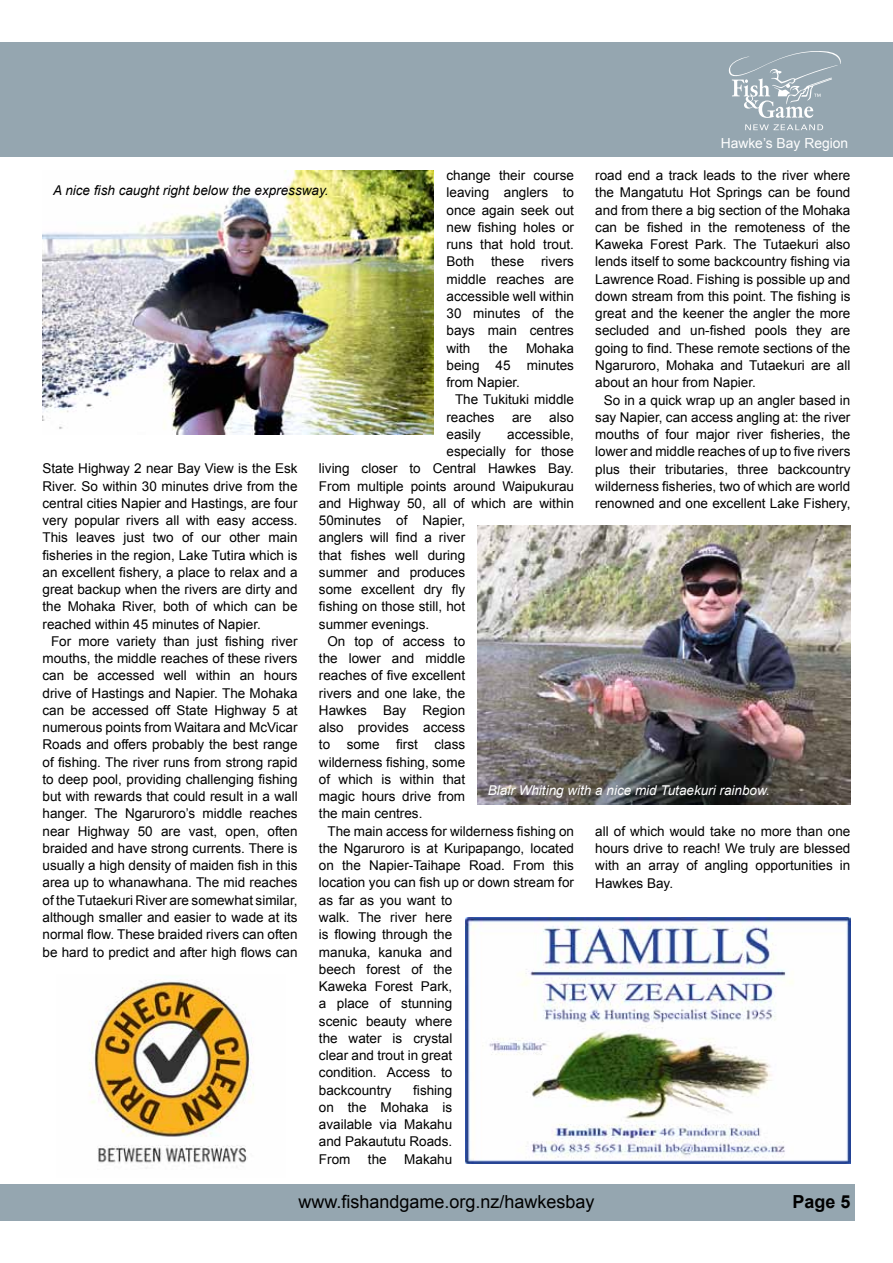
<style>
.page{position:relative;width:893px;height:1263px;background:#fff}
.page>*{position:absolute;margin:0;border:0;box-sizing:border-box;transform-origin:0 0}
.t1{font:18px "Arial";color:#000}
.t2{font:700 18px "Arial";color:#000}
.t3{font:13.8px "Arial";color:#fff}
.t4{font:13.5px/17.2px "Arial";color:#000;text-align:justify}
.t5{font:italic 13.5px "Arial";color:#fff}
.t6{font:italic 13.5px "Arial";color:#000}
</style>
<div class="page">
<div style="left:0;top:1184px;width:855px;height:37px;background:#95a6b0"></div>
<div style="left:0;top:43px;width:893px;height:114px;background:#95a6b0"></div>
<svg style="left:745px;top:124px;width:78px;height:6px"></svg>
<svg style="left:729px;top:51px;width:112px;height:67px"></svg>
<img style="left:478px;top:526px;width:372px;height:279px">
<img style="left:465px;top:917px;width:385px;height:246px">
<img style="left:43px;top:170px;width:391px;height:264px">
<img style="left:89px;top:981px;width:165px;height:188px">
<p class="t3" style="left:721px;top:134px;width:129px">Hawke’s Bay Region</p>
<p class="t4" style="left:446px;top:167px;width:129px">change their course leaving anglers to once again seek out new fishing holes or runs that hold trout.<br>Both</p>
<p class="t4" style="left:595px;top:167px;width:257px">road end a track leads to the river where the Mangatutu Hot Springs can be found and from there a big section of the Mohaka can be fished in the remoteness of the Kaweka Forest Park. The Tutaekuri also lends itself to some backcountry fishing via Lawrence Road. Fishing is possible up and down stream from this point. The fishing is great and the keener the angler the more secluded and un-fished pools they are going to find. These remote sections of the Ngaruroro, Mohaka and Tutaekuri are all about an hour from Napier.</p>
<p class="t4" style="left:595px;top:391px;width:257px;text-indent:9px">So in a quick wrap up an angler based in say Napier, can access angling at: the river mouths of four major river fisheries, the lower and middle reaches of up to five rivers plus their tributaries, three backcountry wilderness fisheries, two of which are world renowned and one excellent Lake Fishery,</p>
<p class="t6" style="left:53px;top:182px;width:277px">A nice fish caught right below the expressway.</p>
<p class="t4" style="left:446px;top:253px;width:129px;text-indent:95px">rivers middle reaches are accessible well within 30 minutes of the bays main centres with</p>
<p class="t4" style="left:491px;top:253px;width:35px">these</p>
<p class="t4" style="left:446px;top:339px;width:129px;text-indent:80px">Mohaka being 45 minutes from Napier.</p>
<p class="t4" style="left:446px;top:391px;width:129px;text-indent:9px">The Tukituki middle reaches</p>
<p class="t4" style="left:489px;top:339px;width:20px">the</p>
<p class="t4" style="left:512px;top:408px;width:21px">are</p>
<p class="t4" style="left:549px;top:408px;width:26px">also</p>
<p class="t4" style="left:446px;top:426px;width:36px">easily</p>
<p class="t4" style="left:507px;top:426px;width:68px">accessible,</p>
<p class="t4" style="left:446px;top:443px;width:129px">especially for those</p>
<p class="t4" style="left:319px;top:460px;width:257px">living closer to Central Hawkes Bay.</p>
<p class="t4" style="left:319px;top:477px;width:257px">From multiple points around Waipukurau</p>
<p class="t4" style="left:319px;top:495px;width:257px">and Highway 50, all of which are within</p>
<p class="t4" style="left:319px;top:512px;width:148px">50minutes of Napier,</p>
<p class="t4" style="left:319px;top:529px;width:148px">anglers will find a river</p>
<p class="t4" style="left:319px;top:546px;width:148px">that fishes well during</p>
<p class="t4" style="left:319px;top:564px;width:148px">summer and produces</p>
<p class="t4" style="left:319px;top:581px;width:148px">some excellent dry fly</p>
<p class="t4" style="left:319px;top:598px;width:148px">fishing on those still, hot</p>
<p class="t4" style="left:319px;top:615px;width:112px">summer evenings.</p>
<p class="t4" style="left:327px;top:633px;width:139px">On top of access to</p>
<p class="t4" style="left:319px;top:650px;width:148px">the lower and middle</p>
<p class="t4" style="left:319px;top:667px;width:148px">reaches of five excellent</p>
<p class="t4" style="left:319px;top:684px;width:148px">rivers and one lake, the</p>
<p class="t4" style="left:319px;top:702px;width:148px">Hawkes Bay Region</p>
<p class="t4" style="left:319px;top:719px;width:148px">also provides access</p>
<p class="t4" style="left:319px;top:736px;width:148px">to some first class</p>
<p class="t4" style="left:319px;top:753px;width:148px">wilderness fishing, some</p>
<p class="t4" style="left:319px;top:771px;width:148px">of which is within that</p>
<p class="t4" style="left:319px;top:788px;width:148px">magic hours drive from</p>
<p class="t4" style="left:319px;top:805px;width:105px">the main centres.</p>
<p class="t4" style="left:327px;top:822px;width:248px">The main access for wilderness fishing on</p>
<p class="t4" style="left:319px;top:840px;width:257px">the Ngaruroro is at Kuripapango, located</p>
<p class="t4" style="left:319px;top:857px;width:257px">on the Napier-Taihape Road. From this</p>
<p class="t4" style="left:319px;top:874px;width:257px">location you can fish up or down stream for</p>
<p class="t4" style="left:319px;top:891px;width:135px">as far as you want to</p>
<p class="t4" style="left:319px;top:909px;width:135px">walk. The river here</p>
<p class="t4" style="left:319px;top:926px;width:135px">is flowing through the</p>
<p class="t4" style="left:319px;top:943px;width:135px">manuka, kanuka and</p>
<p class="t4" style="left:319px;top:960px;width:135px">beech forest of the</p>
<p class="t4" style="left:319px;top:978px;width:135px">Kaweka Forest Park,</p>
<p class="t4" style="left:319px;top:995px;width:135px">a place of stunning</p>
<p class="t4" style="left:319px;top:1012px;width:135px">scenic beauty where</p>
<p class="t4" style="left:319px;top:1029px;width:135px">the water is crystal</p>
<p class="t4" style="left:319px;top:1047px;width:135px">clear and trout in great</p>
<p class="t4" style="left:319px;top:1064px;width:135px">condition. Access to</p>
<p class="t4" style="left:319px;top:1081px;width:74px">backcountry</p>
<p class="t4" style="left:43px;top:460px;width:257px">State Highway 2 near Bay View is the Esk River. So within 30 minutes drive from the central cities Napier and Hastings, are four very popular rivers all with easy access.<br>This leaves just two of our other main fisheries in the region, Lake Tutira which is an excellent fishery, a place to relax and a great backup when the rivers are dirty and the Mohaka River, both of which can be reached within 45 minutes of Napier.</p>
<p class="t4" style="left:43px;top:633px;width:257px;text-indent:9px">For more variety than just fishing river mouths, the middle reaches of these rivers can be accessed well within an hours drive of Hastings and Napier. The Mohaka can be accessed off State Highway 5 at numerous points from Waitara and McVicar Roads and offers probably the best range of fishing. The river runs from strong rapid to deep pool, providing challenging fishing but with rewards that could result in a wall hanger. The Ngaruroro’s middle reaches near Highway 50 are vast, open, often braided and have strong currents. There is usually a high density of maiden fish in this area up to whanawhana. The mid reaches of the Tutaekuri River are somewhat similar, although smaller and easier to wade at its normal flow. These braided rivers can often be hard to predict and after high flows can</p>
<p class="t5" style="left:488px;top:782px;width:283px">Blair Whiting with a nice mid Tutaekuri rainbow.</p>
<p class="t4" style="left:595px;top:823px;width:257px">all of which would take no more than one hours drive to reach! We truly are blessed with an array of angling opportunities in Hawkes Bay.</p>
<p class="t4" style="left:319px;top:1081px;width:135px;text-indent:94px">fishing on the Mohaka is available via Makahu and Pakaututu Roads.<br>From</p>
<p class="t4" style="left:368px;top:1150px;width:20px">the</p>
<p class="t4" style="left:404px;top:1150px;width:50px">Makahu</p>
<h1 class="t1" style="left:298px;top:1189px;width:298px">www.fishandgame.org.nz/hawkesbay</h1>
<h1 class="t2" style="left:792px;top:1189px;width:60px">Page 5</h1>
</div>
